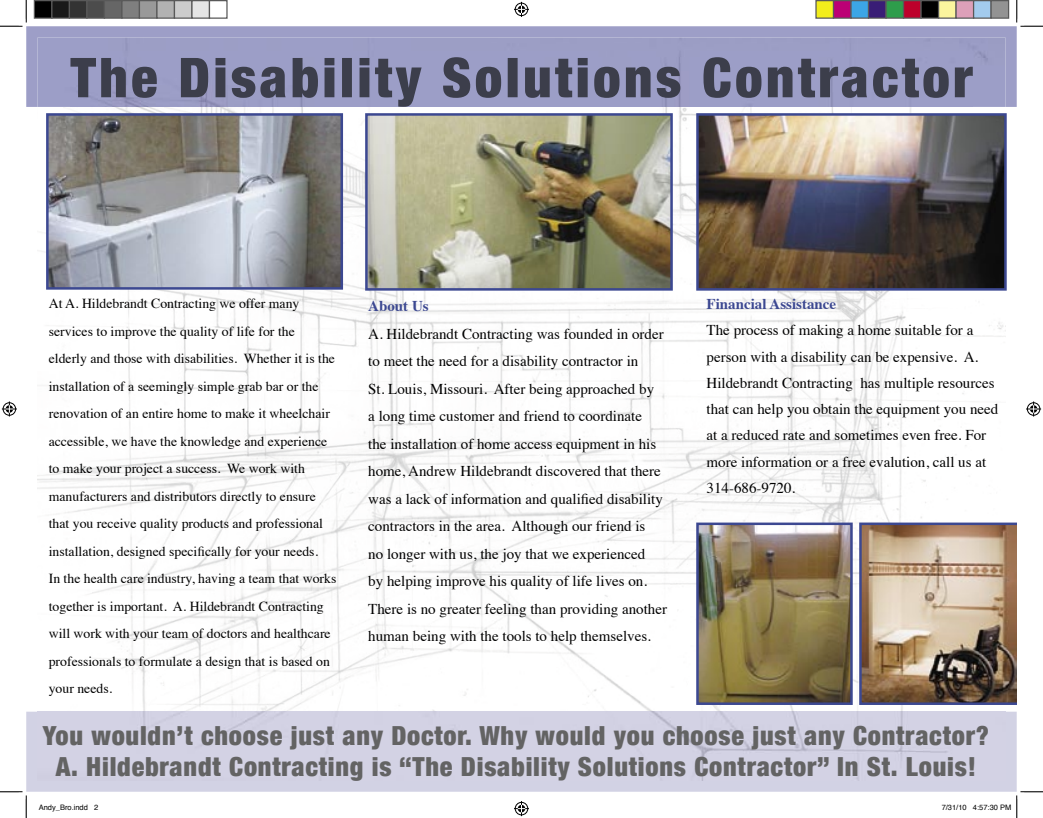
<style>
.page{position:relative;width:1043px;height:818px;background:#fff}
.page>*{position:absolute;margin:0;border:0;box-sizing:border-box;transform-origin:0 0}
.t1{font:900 condensed 26.25px/31.5px "Helvetica Neue";letter-spacing:.03em;color:#636363;text-align:center}
.t2{font:15px/27.5px "Times";color:#000}
.t3{font:700 15px "Times";color:#3c4891}
.t4{font:13.75px/27.5px "Times";color:#000}
.t5{font:7.5px "Helvetica";color:#000}
</style>
<div class="page">
<img style="left:37px;top:107px;width:968px;height:604px">
<img style="left:696px;top:522px;width:156px;height:183px">
<svg style="left:26px;top:26px;width:990px;height:81px;background:#9d9fc7"></svg>
<img style="left:70px;top:57px;width:902px;height:50px">
<img style="left:70px;top:58px;width:216px;height:40px">
<div style="left:26px;top:711px;width:990px;height:80px;background:#d3d2e4"></div>
<svg style="left:46px;top:113px;width:297px;height:176px;background:#93959a"></svg>
<img style="left:696px;top:113px;width:310px;height:177px">
<img style="left:859px;top:522px;width:157px;height:183px">
<img style="left:365px;top:113px;width:307px;height:177px">
<svg style="left:0;top:0;width:27px;height:27px"></svg>
<svg style="left:0;top:790px;width:27px;height:28px"></svg>
<svg style="left:1015px;top:0;width:27px;height:27px"></svg>
<svg style="left:514px;top:2px;width:15px;height:15px"></svg>
<svg style="left:514px;top:801px;width:15px;height:15px"></svg>
<svg style="left:2px;top:401px;width:15px;height:15px"></svg>
<svg style="left:1026px;top:401px;width:15px;height:15px"></svg>
<div style="left:34px;top:1px;width:18px;height:17px;background:#000"></div>
<div style="left:34px;top:0;width:18px;height:19px;border:1px solid #595959"></div>
<div style="left:52px;top:1px;width:17px;height:17px;background:#191919"></div>
<div style="left:51px;top:0;width:19px;height:19px;border:1px solid #595959"></div>
<div style="left:69px;top:1px;width:18px;height:17px;background:#333"></div>
<div style="left:69px;top:0;width:19px;height:19px;border:1px solid #595959"></div>
<div style="left:87px;top:1px;width:17px;height:17px;background:#4c4c4c"></div>
<div style="left:86px;top:0;width:19px;height:19px;border:1px solid #595959"></div>
<div style="left:104px;top:1px;width:18px;height:17px;background:#666"></div>
<div style="left:104px;top:0;width:18px;height:19px;border:1px solid #595959"></div>
<div style="left:122px;top:1px;width:17px;height:17px;background:#7f7f7f"></div>
<div style="left:121px;top:0;width:19px;height:19px;border:1px solid #595959"></div>
<div style="left:139px;top:1px;width:18px;height:17px;background:#999"></div>
<div style="left:139px;top:0;width:19px;height:19px;border:1px solid #595959"></div>
<div style="left:157px;top:1px;width:17px;height:17px;background:#b2b2b2"></div>
<div style="left:156px;top:0;width:19px;height:19px;border:1px solid #595959"></div>
<div style="left:174px;top:1px;width:18px;height:17px;background:#ccc"></div>
<div style="left:174px;top:0;width:18px;height:19px;border:1px solid #595959"></div>
<div style="left:192px;top:1px;width:17px;height:17px;background:#e5e5e5"></div>
<div style="left:191px;top:0;width:19px;height:19px;border:1px solid #595959"></div>
<div style="left:209px;top:0;width:19px;height:19px;border:1px solid #595959"></div>
<div style="left:816px;top:1px;width:17px;height:17px;background:#f2ed1c"></div>
<div style="left:815px;top:0;width:19px;height:19px;border:1px solid #595959"></div>
<div style="left:833px;top:1px;width:18px;height:17px;background:#bc0075"></div>
<div style="left:832px;top:0;width:19px;height:19px;border:1px solid #595959"></div>
<div style="left:851px;top:1px;width:17px;height:17px;background:#3ca6e6"></div>
<div style="left:850px;top:0;width:19px;height:19px;border:1px solid #595959"></div>
<div style="left:868px;top:1px;width:18px;height:17px;background:#391d76"></div>
<div style="left:868px;top:0;width:18px;height:19px;border:1px solid #595959"></div>
<div style="left:886px;top:1px;width:17px;height:17px;background:#2e9d4b"></div>
<div style="left:885px;top:0;width:19px;height:19px;border:1px solid #595959"></div>
<div style="left:903px;top:1px;width:18px;height:17px;background:#bd002b"></div>
<div style="left:902px;top:0;width:19px;height:19px;border:1px solid #595959"></div>
<div style="left:921px;top:1px;width:17px;height:17px;background:#000"></div>
<div style="left:920px;top:0;width:19px;height:19px;border:1px solid #595959"></div>
<div style="left:938px;top:1px;width:18px;height:17px;background:#fbf59e"></div>
<div style="left:938px;top:0;width:18px;height:19px;border:1px solid #595959"></div>
<div style="left:956px;top:1px;width:17px;height:17px;background:#dda0b9"></div>
<div style="left:955px;top:0;width:19px;height:19px;border:1px solid #595959"></div>
<div style="left:973px;top:1px;width:18px;height:17px;background:#a3cbed"></div>
<div style="left:972px;top:0;width:19px;height:19px;border:1px solid #595959"></div>
<div style="left:991px;top:1px;width:17px;height:17px;background:#939393"></div>
<div style="left:990px;top:0;width:19px;height:19px;border:1px solid #595959"></div>
<svg style="left:941px;top:790px;width:101px;height:28px"></svg>
<p class="t4" style="left:49px;top:291px;width:289px">At A. Hildebrandt Contracting we offer many services to improve the quality of life for the elderly and those with disabilities. Whether it is the installation of a seemingly simple grab bar or the renovation of an entire home to make it wheelchair accessible, we have the knowledge and experience to make your project a success. We work with manufacturers and distributors directly to ensure that you receive quality products and professional installation, designed specifically for your needs.<br>In the health care industry, having a team that works together is important. A. Hildebrandt Contracting will work with your team of doctors and healthcare professionals to formulate a design that is based on your needs.</p>
<p class="t3" style="left:706px;top:298px;width:131px">Financial Assistance</p>
<p class="t3" style="left:368px;top:300px;width:62px">About Us</p>
<p class="t2" style="left:368px;top:321px;width:300px">A. Hildebrandt Contracting was founded in order to meet the need for a disability contractor in<br>St. Louis, Missouri. After being approached by<br>a long time customer and friend to coordinate<br>the installation of home access equipment in his home, Andrew Hildebrandt discovered that there was a lack of information and qualified disability contractors in the area. Although our friend is<br>no longer with us, the joy that we experienced<br>by helping improve his quality of life lives on.<br>There is no greater feeling than providing another human being with the tools to help themselves.</p>
<p class="t2" style="left:706px;top:318px;width:293px;line-height:26.2px">The process of making a home suitable for a person with a disability can be expensive. A.<br>Hildebrandt Contracting has multiple resources that can help you obtain the equipment you need at a reduced rate and sometimes even free. For more information or a free evalution, call us at 314-686-9720.</p>
<h1 class="t1" style="left:43px;top:719px;width:947px">You wouldn’t choose just any Doctor. Why would you choose just any Contractor?<br>A. Hildebrandt Contracting is “The Disability Solutions Contractor” In St. Louis!</h1>
<p class="t5" style="left:39px;top:804px;width:61px">Andy_Bro.indd 2</p>
<p class="t5" style="left:941px;top:804px;width:71px">7/31/10 4:57:30 PM</p>
</div>
